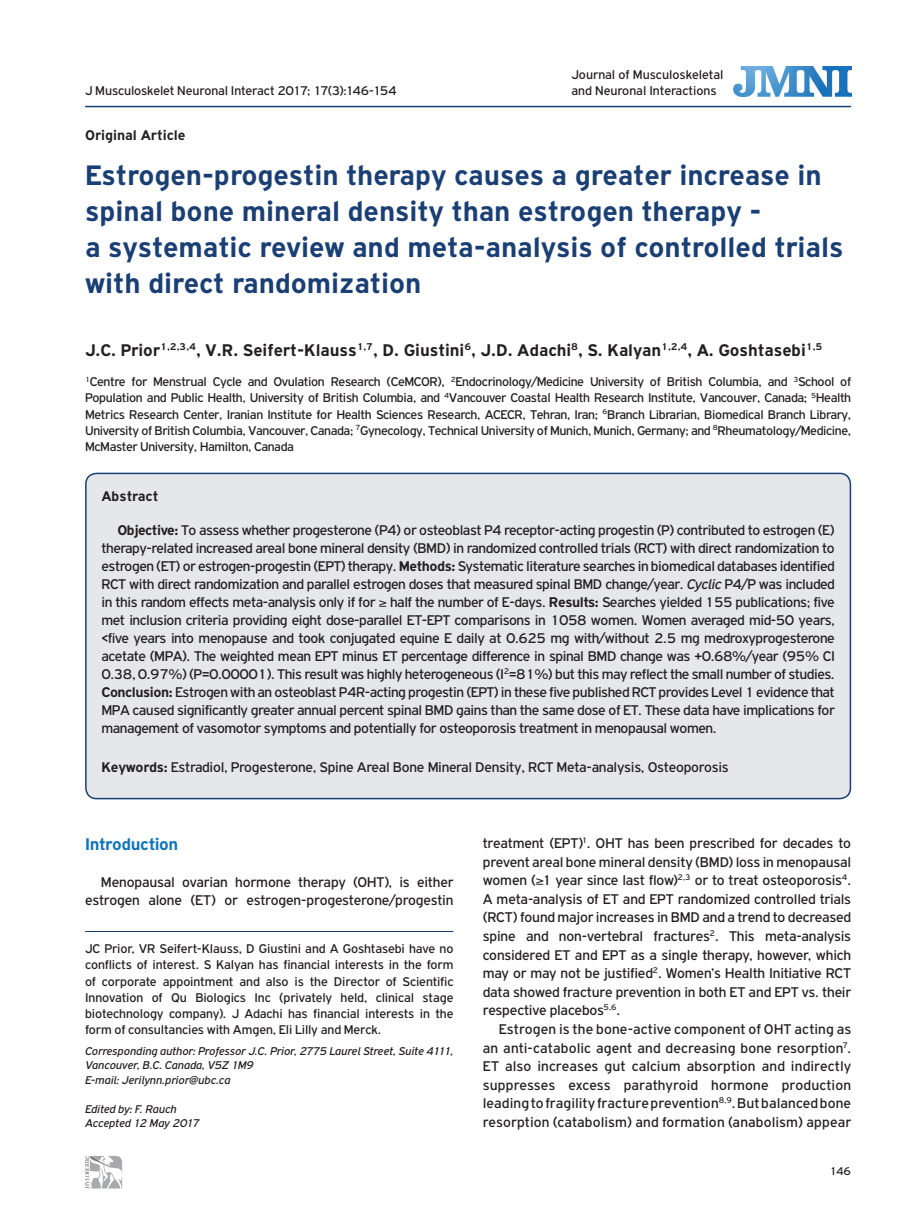
<style>
.page{position:relative;width:915px;height:1212px;background:#fff}
.page>*{position:absolute;margin:0;border:0;box-sizing:border-box;transform-origin:0 0}
.t1{font:700 30px/36px "PF Highway Gothic";color:#1a3f74}
.t2{font:700 18px "PF Highway Gothic";color:#231f20}
.t3{font:700 18px "PF Highway Gothic";letter-spacing:-.02em;color:#1074bc}
.t4{font:15px/18.6px "PF Highway Gothic";letter-spacing:-.015em;color:#231f20;text-align:justify}
.t5{font:700 15px "PF Highway Gothic";color:#231f20}
.t6{font:13.5px/16.2px "PF Highway Gothic";letter-spacing:-.01em;color:#231f20;text-align:justify}
.t7{font:italic 12px/14.4px "PF Highway Gothic";letter-spacing:-.01em;color:#231f20}
.t8{font:12px "PF Highway Gothic";color:#231f20}
.s1{font-weight:700}
.s2{font-style:italic}
</style>
<div class="page">
<hr style="left:85px;top:106px;width:765px;height:1px;background:#1a3f74">
<div style="left:86px;top:473px;width:764px;height:325px;background:#e6e7e9;border-radius:11px"></div>
<div style="left:85px;top:473px;width:765px;height:326px;border:2px solid #1a3f74;border-radius:11px"></div>
<hr style="left:85px;top:931px;width:368px;height:1px;background:#1a3f74">
<img style="left:733px;top:66px;width:118px;height:31px">
<svg style="left:85px;top:1156px;width:38px;height:33px"></svg>
<p class="t6" style="left:85px;top:83px;width:313px">J Musculoskelet Neuronal Interact 2017; 17(3):146-154</p>
<p class="t6" style="left:571px;top:66px;width:153px">Journal of Musculoskeletal and Neuronal Interactions</p>
<p class="t5" style="left:85px;top:127px;width:102px">Original Article</p>
<h1 class="t1" style="left:85px;top:157px;width:759px">Estrogen-progestin therapy causes a greater increase in spinal bone mineral density than estrogen therapy -<br>a systematic review and meta-analysis of controlled trials with direct randomization</h1>
<p class="t2" style="left:85px;top:340px;width:738px">J.C. Prior<sup>1,2,3,4</sup>, V.R. Seifert-Klauss<sup>1,7</sup>, D. Giustini<sup>6</sup>, J.D. Adachi<sup>8</sup>, S. Kalyan<sup>1,2,4</sup>, A. Goshtasebi<sup>1,5</sup></p>
<p class="t6" style="left:85px;top:374px;width:767px"><sup>1</sup>Centre for Menstrual Cycle and Ovulation Research (CeMCOR), <sup>2</sup>Endocrinology/Medicine University of British Columbia, and <sup>3</sup>School of Population and Public Health, University of British Columbia, and <sup>4</sup>Vancouver Coastal Health Research Institute, Vancouver, Canada; <sup>5</sup>Health Metrics Research Center, Iranian Institute for Health Sciences Research, ACECR, Tehran, Iran; <sup>6</sup>Branch Librarian, Biomedical Branch Library, University of British Columbia, Vancouver, Canada; <sup>7</sup>Gynecology, Technical University of Munich, Munich, Germany; and <sup>8</sup>Rheumatology/Medicine, McMaster University, Hamilton, Canada</p>
<p class="t5" style="left:101px;top:488px;width:58px">Abstract</p>
<p class="t4" style="left:101px;top:521px;width:734px;line-height:18px;text-indent:16px"><span class="s1">Objective:</span> To assess whether progesterone (P4) or osteoblast P4 receptor-acting progestin (P) contributed to estrogen (E) therapy-related increased areal bone mineral density (BMD) in randomized controlled trials (RCT) with direct randomization to estrogen (ET) or estrogen-progestin (EPT) therapy. <span class="s1">Methods:</span> Systematic literature searches in biomedical databases identified RCT with direct randomization and parallel estrogen doses that measured spinal BMD change/year. <span class="s2">Cyclic</span> P4/P was included in this random effects meta-analysis only if for ≥ half the number of E-days. <span class="s1">Results:</span> Searches yielded 155 publications; five met inclusion criteria providing eight dose-parallel ET-EPT comparisons in 1058 women. Women averaged mid-50 years, &lt;five years into menopause and took conjugated equine E daily at 0.625 mg with/without 2.5 mg medroxyprogesterone acetate (MPA). The weighted mean EPT minus ET percentage difference in spinal BMD change was +0.68%/year (95% CI 0.38, 0.97%) (P=0.00001). This result was highly heterogeneous (I<sup>2</sup>=81%) but this may reflect the small number of studies.<br><span class="s1">Conclusion:</span> Estrogen with an osteoblast P4R-acting progestin (EPT) in these five published RCT provides Level 1 evidence that MPA caused significantly greater annual percent spinal BMD gains than the same dose of ET. These data have implications for management of vasomotor symptoms and potentially for osteoporosis treatment in menopausal women.</p>
<p class="t4" style="left:101px;top:758px;width:628px"><span class="s1">Keywords:</span> Estradiol, Progesterone, Spine Areal Bone Mineral Density, RCT Meta-analysis, Osteoporosis</p>
<p class="t3" style="left:85px;top:835px;width:95px">Introduction</p>
<p class="t4" style="left:85px;top:873px;width:370px;line-height:18px;text-align:right">Menopausal ovarian hormone therapy (OHT), is either estrogen alone (ET) or estrogen-progesterone/progestin</p>
<p class="t6" style="left:85px;top:940px;width:370px">JC Prior, VR Seifert-Klauss, D Giustini and A Goshtasebi have no conflicts of interest. S Kalyan has financial interests in the form of corporate appointment and also is the Director of Scientific Innovation of Qu Biologics Inc (privately held, clinical stage biotechnology company). J Adachi has financial interests in the form of consultancies with Amgen, Eli Lilly and Merck.</p>
<p class="t7" style="left:85px;top:1044px;width:370px">Corresponding author: Professor J.C. Prior, 2775 Laurel Street, Suite 4111,<br>Vancouver, B.C. Canada, V5Z 1M9<br>E-mail: Jerilynn.prior@ubc.ca</p>
<p class="t7" style="left:85px;top:1101px;width:116px">Edited by: F. Rauch<br>Accepted 12 May 2017</p>
<p class="t4" style="left:482px;top:834px;width:370px">treatment (EPT)<sup>1</sup>. OHT has been prescribed for decades to prevent areal bone mineral density (BMD) loss in menopausal women (≥1 year since last flow)<sup>2,3</sup> or to treat osteoporosis<sup>4</sup>.<br>A meta-analysis of ET and EPT randomized controlled trials (RCT) found major increases in BMD and a trend to decreased spine and non-vertebral fractures<sup>2</sup>. This meta-analysis considered ET and EPT as a single therapy, however, which may or may not be justified<sup>2</sup>. Women’s Health Initiative RCT data showed fracture prevention in both ET and EPT vs. their respective placebos<sup>5,6</sup>.</p>
<p class="t4" style="left:482px;top:1020px;width:370px;text-indent:16px">Estrogen is the bone-active component of OHT acting as an anti-catabolic agent and decreasing bone resorption<sup>7</sup>.<br>ET also increases gut calcium absorption and indirectly suppresses excess parathyroid hormone production leading to fragility fracture prevention<sup>8,9</sup>. But balanced bone resorption (catabolism) and formation (anabolism) appear</p>
<p class="t8" style="left:829px;top:1165px;width:23px">146</p>
</div>
